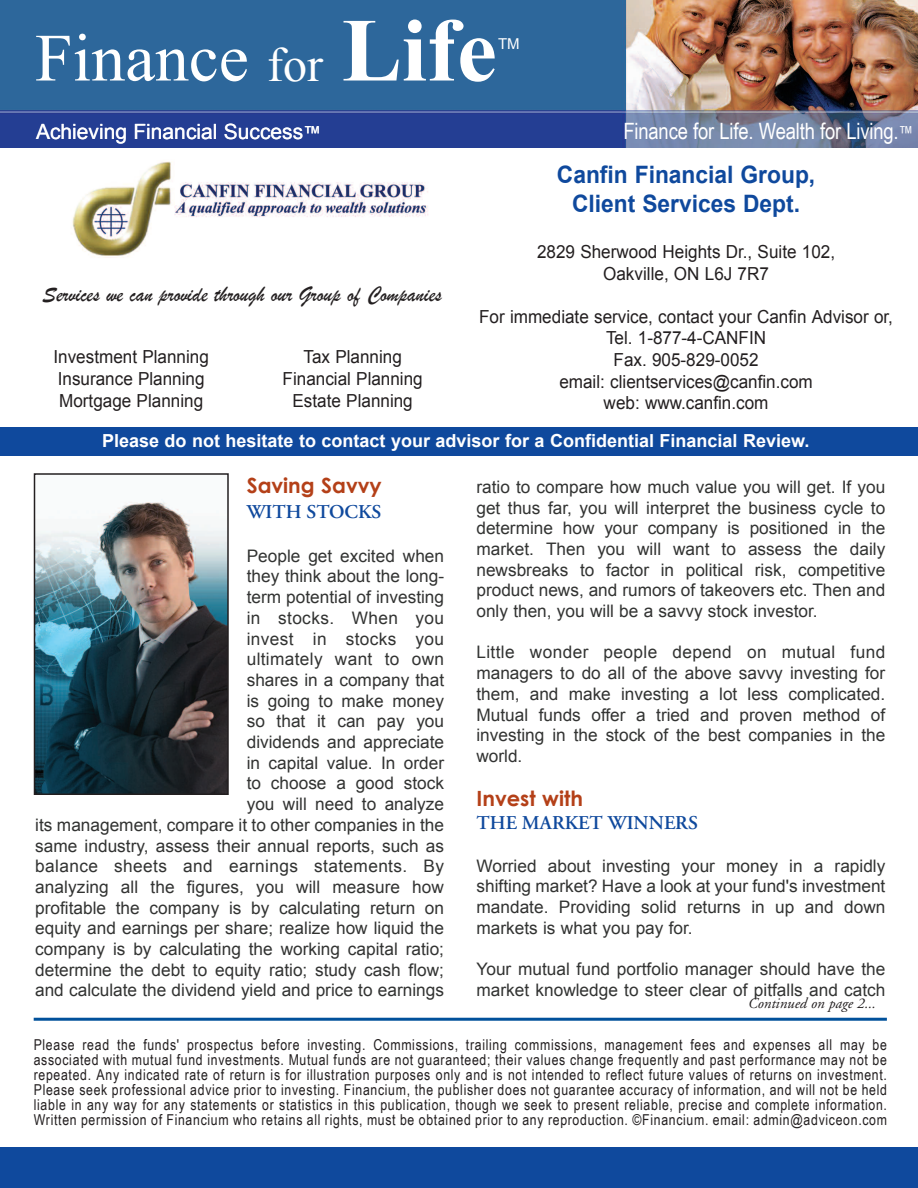
<style>
.page{position:relative;width:918px;height:1188px;background:#fff}
.page>*{position:absolute;margin:0;border:0;box-sizing:border-box;transform-origin:0 0}
.t1{font:67.5px "Times New Roman";color:#fff}
.t2{font:700 24px/28.8px "Arial";color:#0f499d;text-align:center;scale:.95 1}
.t3{font:22.5px "Brush Script";color:#231f20;scale:.95 1}
.t4{font:22.5px "Arial Narrow";letter-spacing:-.01em;color:#fff}
.t5{font:21px "Arial";color:#fff}
.t6{font:700 21px "Century Gothic";color:#b44018}
.t7{font:600 19.5px "Adobe Garamond";color:#0f499d}
.t8{font:18px/21.6px "Arial";color:#231f20;text-align:center;scale:.95 1}
.t9{font:700 18px "Arial";color:#fff}
.t10{font:17.25px/20.7px "Arial";color:#323332;text-align:justify}
.t11{font:15px/15px "Arial Narrow";letter-spacing:.045em;color:#231f20;text-align:justify}
.t12{font:italic 15px "Adobe Garamond";color:#231f20}
.t13{font:15px "Arial";color:#fff}
.s1{font-size:48px}
.s2{font-weight:700;font-size:90px}
.s3{font-size:18px}
</style>
<div class="page">
<img style="left:0;top:0;width:918px;height:148px">
<hr style="left:34px;top:1018px;width:853px;height:3px;background:#01519b">
<div style="left:0;top:1147px;width:918px;height:41px;background:#0f499d"></div>
<div style="left:0;top:427px;width:918px;height:28px;background:#0f499d"></div>
<img style="left:72px;top:161px;width:356px;height:97px">
<img style="left:37px;top:499px;width:189px;height:293px">
<div style="left:34px;top:473px;width:195px;height:322px;border:2px solid #231f20"></div>
<h1 class="t1" style="left:35px;top:20px;width:463px">Finance <span class="s1">for</span> <span class="s2">Life</span></h1>
<p class="t13" style="left:498px;top:36px;width:23px">TM</p>
<p class="t5" style="left:36px;top:120px;width:287px">Achieving Financial Success<span class="s3">™</span></p>
<h3 class="t4" style="left:624px;top:118px;width:291px">Finance for Life. Wealth for Living.<span class="s3">™</span></h3>
<h2 class="t2" style="left:557px;top:160px;width:274px">Canfin Financial Group,<br>Client Services Dept.</h2>
<p class="t8" style="left:537px;top:241px;width:315px">2829 Sherwood Heights Dr., Suite 102,<br>Oakville, ON L6J 7R7</p>
<p class="t8" style="left:479px;top:306px;width:437px">For immediate service, contact your Canfin Advisor or,<br>Tel. 1-877-4-CANFIN<br>Fax. 905-829-0052<br>email: clientservices@canfin.com<br>web: www.canfin.com</p>
<h3 class="t3" style="left:43px;top:281px;width:422px">Services we can provide through our Group of Companies</h3>
<p class="t8" style="left:53px;top:346px;width:165px;text-align:left">Investment Planning<br>Insurance Planning<br>Mortgage Planning</p>
<p class="t8" style="left:283px;top:346px;width:149px">Tax Planning<br>Financial Planning<br>Estate Planning</p>
<p class="t9" style="left:102px;top:430px;width:709px">Please do not hesitate to contact your advisor for a Confidential Financial Review.</p>
<p class="t6" style="left:247px;top:472px;width:136px">Saving Savvy</p>
<p class="t7" style="left:247px;top:504px;width:136px">WITH STOCKS</p>
<p class="t10" style="left:35px;top:545px;width:411px;text-align:right">People get excited when<br>they think about the long-<br>term potential of investing<br>in stocks. When you<br>invest in stocks you<br>ultimately want to own<br>shares in a company that<br>is going to make money<br>so that it can pay you<br>dividends and appreciate<br>in capital value. In order<br>to choose a good stock<br>you will need to analyze<br>its management, compare it to other companies in the same industry, assess their annual reports, such as balance sheets and earnings statements. By analyzing all the figures, you will measure how profitable the company is by calculating return on equity and earnings per share; realize how liquid the company is by calculating the working capital ratio; determine the debt to equity ratio; study cash flow; and calculate the dividend yield and price to earnings</p>
<p class="t10" style="left:476px;top:477px;width:410px">ratio to compare how much value you will get. If you get thus far, you will interpret the business cycle to determine how your company is positioned in the market. Then you will want to assess the daily newsbreaks to factor in political risk, competitive product news, and rumors of takeovers etc. Then and only then, you will be a savvy stock investor.</p>
<p class="t10" style="left:476px;top:642px;width:410px">Little wonder people depend on mutual fund managers to do all of the above savvy investing for them, and make investing a lot less complicated.<br>Mutual funds offer a tried and proven method of investing in the stock of the best companies in the world.</p>
<p class="t6" style="left:477px;top:785px;width:108px">Invest with</p>
<p class="t7" style="left:477px;top:815px;width:223px">THE MARKET WINNERS</p>
<p class="t10" style="left:477px;top:855px;width:410px">Worried about investing your money in a rapidly shifting market? Have a look at your fund's investment mandate. Providing solid returns in up and down markets is what you pay for.</p>
<p class="t10" style="left:477px;top:959px;width:410px">Your mutual fund portfolio manager should have the market knowledge to steer clear of pitfalls and catch</p>
<p class="t12" style="left:748px;top:997px;width:129px">Continued on page 2...</p>
<p class="t11" style="left:34px;top:1037px;width:855px">Please read the funds' prospectus before investing. Commissions, trailing commissions, management fees and expenses all may be associated with mutual fund investments. Mutual funds are not guaranteed; their values change frequently and past performance may not be repeated. Any indicated rate of return is for illustration purposes only and is not intended to reflect future values of returns on investment.<br>Please seek professional advice prior to investing. Financium, the publisher does not guarantee accuracy of information, and will not be held liable in any way for any statements or statistics in this publication, though we seek to present reliable, precise and complete information.<br>Written permission of Financium who retains all rights, must be obtained prior to any reproduction. ©Financium. email: admin@adviceon.com</p>
</div>
